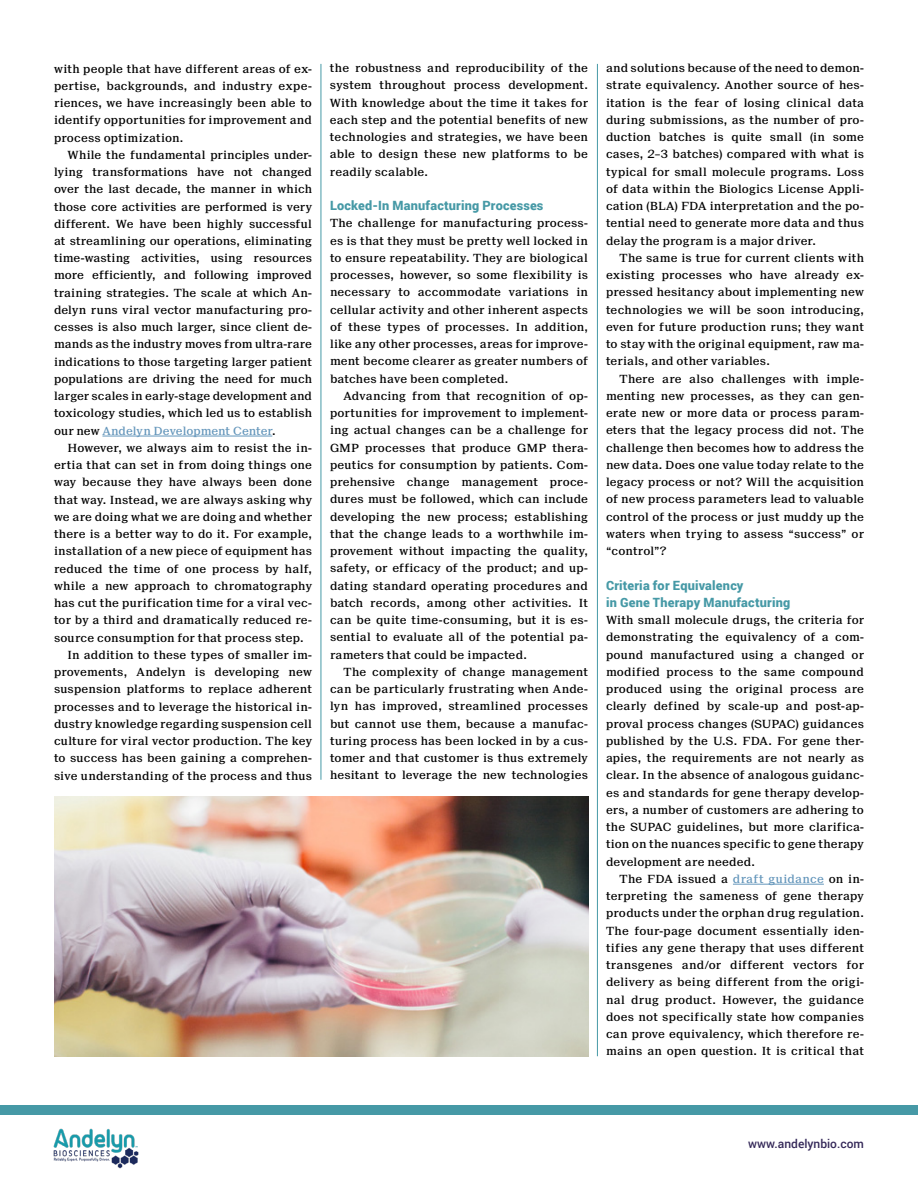
<style>
.page{position:relative;width:918px;height:1188px;background:#fff}
.page>*{position:absolute;margin:0;border:0;box-sizing:border-box;transform-origin:0 0}
.t1{font:900 12.75px/17.2px "Roboto";letter-spacing:.015em;color:#4699a6}
.t2{font:500 12px "Roboto";color:#352959}
.t3{font:500 11.25px/17.2px "Suisse Neue";letter-spacing:.01em;color:#000;text-align:justify}
.s1{color:#6496bb}
</style>
<div class="page">
<hr style="left:102px;top:436px;width:170px;height:1px;background:#6496bb">
<hr style="left:733px;top:884px;width:91px;height:1px;background:#6496bb">
<hr style="left:321px;top:64px;width:1px;height:716px;background:#4699a6">
<hr style="left:597px;top:64px;width:1px;height:992px;background:#4699a6">
<div style="left:0;top:1105px;width:918px;height:10px;background:#4699a6"></div>
<img style="left:54px;top:1128px;width:84px;height:41px">
<img style="left:54px;top:797px;width:534px;height:259px">
<p class="t3" style="left:54px;top:60px;width:260px">with people that have different areas of ex&shy;pertise, backgrounds, and industry expe&shy;riences, we have increasingly been able to identify opportunities for improvement and process optimization.</p>
<p class="t3" style="left:54px;top:146px;width:260px;text-indent:14px">While the fundamental principles under&shy;lying transformations have not changed over the last decade, the manner in which those core activities are performed is very different. We have been highly successful at streamlining our operations, eliminating time-wasting activities, using resources more efficiently, and following improved training strategies. The scale at which An&shy;delyn runs viral vector manufacturing pro&shy;cesses is also much larger, since client de&shy;mands as the industry moves from ultra-rare indications to those targeting larger patient populations are driving the need for much larger scales in early-stage development and toxicology studies, which led us to establish our new <span class="s1">Andelyn Development Center</span>.</p>
<p class="t3" style="left:68px;top:439px;width:246px">However, we always aim to resist the in-</p>
<p class="t3" style="left:54px;top:457px;width:259px">ertia that can set in from doing things one</p>
<p class="t3" style="left:54px;top:474px;width:260px">way because they have always been done</p>
<p class="t3" style="left:54px;top:491px;width:260px">that way. Instead, we are always asking why</p>
<p class="t3" style="left:54px;top:508px;width:259px">we are doing what we are doing and whether</p>
<p class="t3" style="left:54px;top:526px;width:260px">there is a better way to do it. For example,</p>
<p class="t3" style="left:54px;top:543px;width:260px">installation of a new piece of equipment has</p>
<p class="t3" style="left:54px;top:560px;width:259px">reduced the time of one process by half,</p>
<p class="t3" style="left:54px;top:577px;width:260px">while a new approach to chromatography</p>
<p class="t3" style="left:54px;top:595px;width:259px">has cut the purification time for a viral vec-</p>
<p class="t3" style="left:54px;top:612px;width:259px">tor by a third and dramatically reduced re-</p>
<p class="t3" style="left:54px;top:629px;width:251px">source consumption for that process step.</p>
<p class="t3" style="left:68px;top:646px;width:246px">In addition to these types of smaller im-</p>
<p class="t3" style="left:54px;top:664px;width:260px">provements, Andelyn is developing new</p>
<p class="t3" style="left:54px;top:681px;width:260px">suspension platforms to replace adherent</p>
<p class="t3" style="left:54px;top:698px;width:259px">processes and to leverage the historical in-</p>
<p class="t3" style="left:54px;top:715px;width:260px">dustry knowledge regarding suspension cell</p>
<p class="t3" style="left:54px;top:733px;width:260px">culture for viral vector production. The key</p>
<p class="t3" style="left:54px;top:750px;width:259px">to success has been gaining a comprehen-</p>
<p class="t3" style="left:54px;top:767px;width:260px">sive understanding of the process and thus</p>
<p class="t3" style="left:330px;top:59px;width:260px">the robustness and reproducibility of the system throughout process development.<br>With knowledge about the time it takes for each step and the potential benefits of new technologies and strategies, we have been able to design these new platforms to be readily scalable.</p>
<p class="t1" style="left:330px;top:197px;width:215px">Locked-In Manufacturing Processes</p>
<p class="t3" style="left:330px;top:215px;width:260px">The challenge for manufacturing process&shy;es is that they must be pretty well locked in to ensure repeatability. They are biological processes, however, so some flexibility is necessary to accommodate variations in cellular activity and other inherent aspects of these types of processes. In addition, like any other processes, areas for improve&shy;ment become clearer as greater numbers of batches have been completed.</p>
<p class="t3" style="left:330px;top:387px;width:260px;text-indent:14px">Advancing from that recognition of op&shy;portunities for improvement to implement&shy;ing actual changes can be a challenge for GMP processes that produce GMP thera&shy;peutics for consumption by patients. Com&shy;prehensive change management proce&shy;dures must be followed, which can include developing the new process; establishing that the change leads to a worthwhile im&shy;provement without impacting the quality, safety, or efficacy of the product; and up&shy;dating standard operating procedures and batch records, among other activities. It can be quite time-consuming, but it is es&shy;sential to evaluate all of the potential pa&shy;rameters that could be impacted.</p>
<p class="t3" style="left:330px;top:663px;width:260px;text-indent:14px">The complexity of change management can be particularly frustrating when Ande&shy;lyn has improved, streamlined processes but cannot use them, because a manufac&shy;turing process has been locked in by a cus&shy;tomer and that customer is thus extremely hesitant to leverage the new technologies</p>
<p class="t3" style="left:606px;top:60px;width:260px">and solutions because of the need to demon&shy;strate equivalency. Another source of hes&shy;itation is the fear of losing clinical data during submissions, as the number of pro&shy;duction batches is quite small (in some cases, 2–3 batches) compared with what is typical for small molecule programs. Loss of data within the Biologics License Appli&shy;cation (BLA) FDA interpretation and the po&shy;tential need to generate more data and thus delay the program is a major driver.</p>
<p class="t3" style="left:606px;top:249px;width:260px;text-indent:14px">The same is true for current clients with existing processes who have already ex&shy;pressed hesitancy about implementing new technologies we will be soon introducing, even for future production runs; they want to stay with the original equipment, raw ma&shy;terials, and other variables.</p>
<p class="t3" style="left:606px;top:370px;width:260px;text-indent:14px">There are also challenges with imple&shy;menting new processes, as they can gen&shy;erate new or more data or process param&shy;eters that the legacy process did not. The challenge then becomes how to address the new data. Does one value today relate to the legacy process or not? Will the acquisition of new process parameters lead to valuable control of the process or just muddy up the waters when trying to assess “success” or “control”?</p>
<p class="t1" style="left:606px;top:576px;width:186px">Criteria for Equivalency<br>in Gene Therapy Manufacturing</p>
<p class="t3" style="left:606px;top:612px;width:260px">With small molecule drugs, the criteria for demonstrating the equivalency of a com&shy;pound manufactured using a changed or modified process to the same compound produced using the original process are clearly defined by scale-up and post-ap&shy;proval process changes (SUPAC) guidances published by the U.S. FDA. For gene ther&shy;apies, the requirements are not nearly as clear. In the absence of analogous guidanc&shy;es and standards for gene therapy develop&shy;ers, a number of customers are adhering to the SUPAC guidelines, but more clarifica&shy;tion on the nuances specific to gene therapy development are needed.</p>
<p class="t3" style="left:606px;top:870px;width:260px;text-indent:14px">The FDA issued a <span class="s1">draft guidance</span> on in&shy;terpreting the sameness of gene therapy products under the orphan drug regulation.<br>The four-page document essentially iden&shy;tifies any gene therapy that uses different transgenes and/or different vectors for delivery as being different from the origi&shy;nal drug product. However, the guidance does not specifically state how companies can prove equivalency, which therefore re&shy;mains an open question. It is critical that</p>
<p class="t2" style="left:748px;top:1135px;width:117px">www.andelynbio.com</p>
</div>
